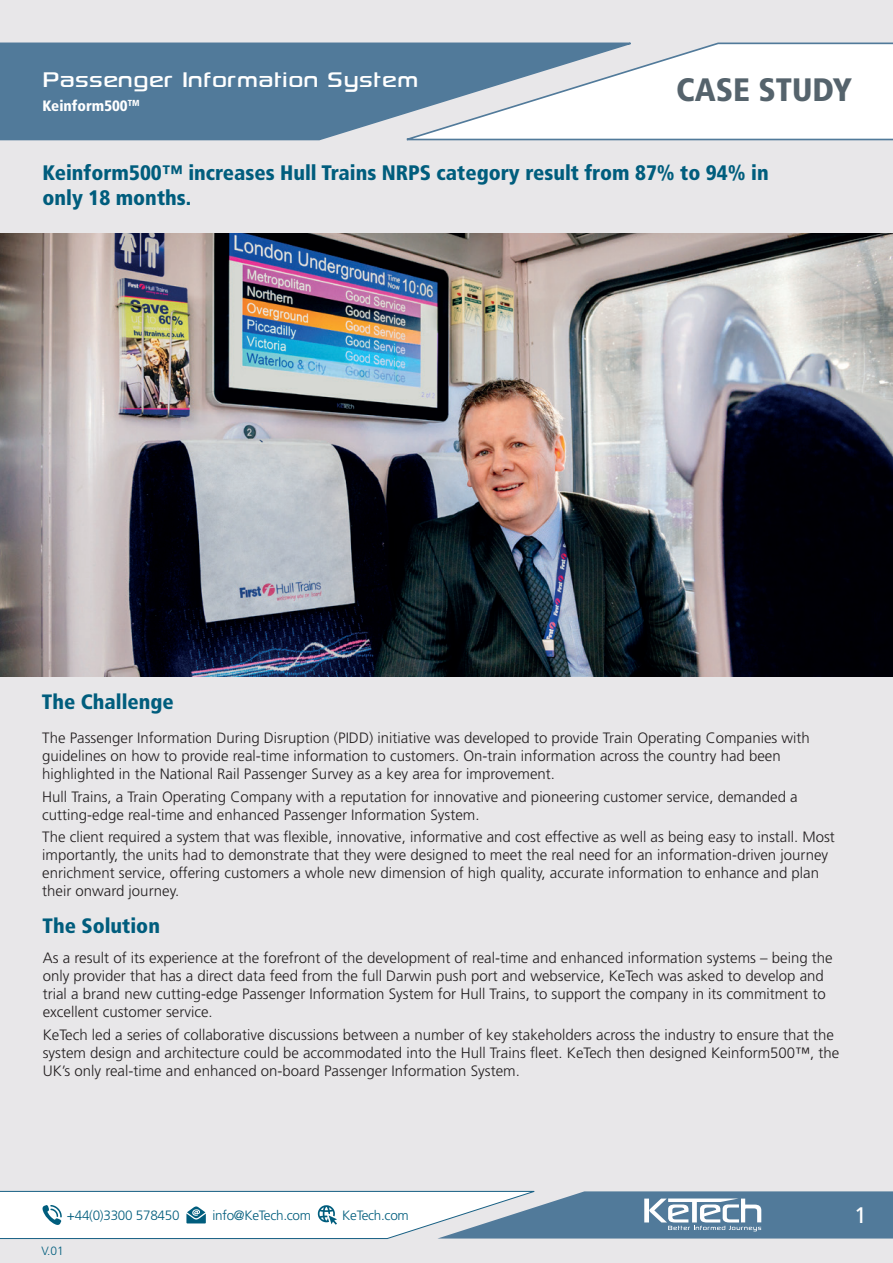
<style>
.page{position:relative;width:893px;height:1263px;background:#e8e7e9}
.page>*{position:absolute;margin:0;border:0;box-sizing:border-box;transform-origin:0 0}
.t1{font:900 condensed 32.4px "Frutiger LT Std";color:#55636c}
.t2{font:30px "Sony Sketch EF";color:#fff}
.t3{font:22.5px "Frutiger LT Std";color:#fff}
.t4{font:900 condensed 21px/25.2px "Frutiger LT Std";color:#005d7d}
.t5{font:900 condensed 20.85px "Frutiger LT Std";color:#005d7d}
.t6{font:300 15px/18px "Frutiger LT Std";color:#231f20}
.t7{font:900 condensed 15px "Frutiger LT Std";color:#fff}
.t8{font:300 13.5px "Frutiger LT Std";letter-spacing:-.02em;color:#005d7d}
.t9{font:300 12px "Frutiger LT Std";color:#005d7d}
</style>
<div class="page">
<svg style="left:641px;top:42px;width:252px;height:99px;background:#f7f9fa"></svg>
<svg style="left:0;top:42px;width:641px;height:99px;background:#7998b0"></svg>
<svg style="left:0;top:1190px;width:893px;height:49px;background:#b3c5d2"></svg>
<img style="left:0;top:234px;width:893px;height:442px">
<h2 class="t2" style="left:43px;top:63px;width:378px">Passenger Information System</h2>
<p class="t7" style="left:43px;top:97px;width:99px">Keinform500<sup>TM</sup></p>
<h1 class="t1" style="left:676px;top:70px;width:177px">CASE STUDY</h1>
<h3 class="t4" style="left:43px;top:160px;width:728px">Keinform500™ increases Hull Trains NRPS category result from 87% to 94% in only 18 months.</h3>
<h3 class="t5" style="left:42px;top:689px;width:133px">The Challenge</h3>
<p class="t6" style="left:42px;top:729px;width:769px">The Passenger Information During Disruption (PIDD) initiative was developed to provide Train Operating Companies with guidelines on how to provide real-time information to customers. On-train information across the country had been highlighted in the National Rail Passenger Survey as a key area for improvement.</p>
<p class="t6" style="left:42px;top:788px;width:757px">Hull Trains, a Train Operating Company with a reputation for innovative and pioneering customer service, demanded a cutting-edge real-time and enhanced Passenger Information System.</p>
<p class="t6" style="left:42px;top:828px;width:794px">The client required a system that was flexible, innovative, informative and cost effective as well as being easy to install. Most importantly, the units had to demonstrate that they were designed to meet the real need for an information-driven journey enrichment service, offering customers a whole new dimension of high quality, accurate information to enhance and plan their onward journey.</p>
<h3 class="t5" style="left:43px;top:913px;width:119px">The Solution</h3>
<p class="t6" style="left:43px;top:949px;width:791px">As a result of its experience at the forefront of the development of real-time and enhanced information systems – being the only provider that has a direct data feed from the full Darwin push port and webservice, KeTech was asked to develop and trial a brand new cutting-edge Passenger Information System for Hull Trains, to support the company in its commitment to excellent customer service.</p>
<p class="t6" style="left:43px;top:1025px;width:798px">KeTech led a series of collaborative discussions between a number of key stakeholders across the industry to ensure that the system design and architecture could be accommodated into the Hull Trains fleet. KeTech then designed Keinform500™, the<br>UK’s only real-time and enhanced on-board Passenger Information System.</p>
<p class="t8" style="left:67px;top:1208px;width:114px">+44(0)3300 578450</p>
<p class="t8" style="left:212px;top:1208px;width:100px">info@KeTech.com</p>
<p class="t8" style="left:342px;top:1208px;width:68px">KeTech.com</p>
<p class="t9" style="left:41px;top:1244px;width:24px">V.01</p>
<h3 class="t3" style="left:854px;top:1202px;width:14px">1</h3>
</div>
